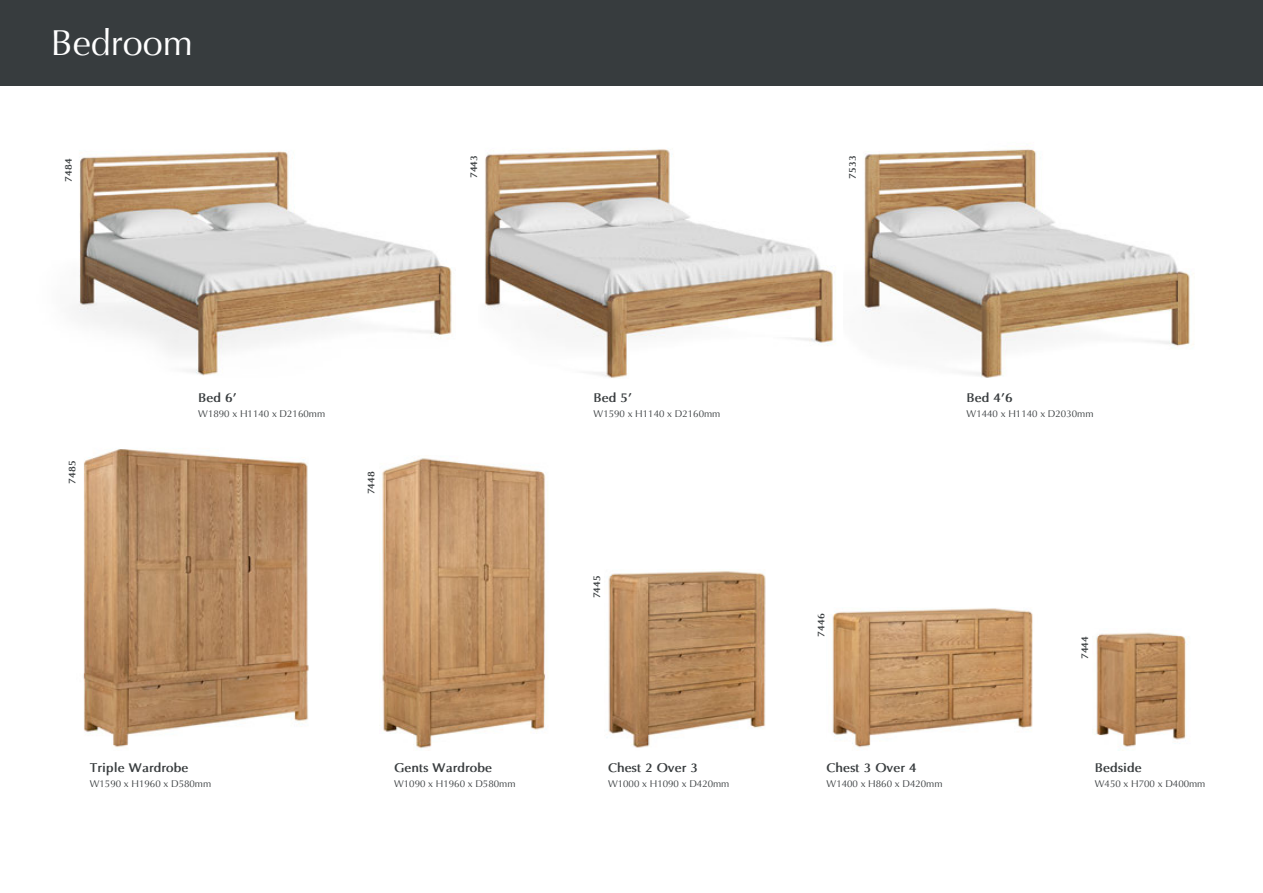
<style>
.page{position:relative;width:1263px;height:893px;background:#fff}
.page>*{position:absolute;margin:0;border:0;box-sizing:border-box;transform-origin:0 0}
.t1{font:36px "Optima";color:#fff}
.t2{font:700 12.75px "Optima";color:#393d3f}
.t3{font:9.75px "Optima";color:#393d3f}
.t4{font:700 9.75px "Optima";color:#393d3f}
</style>
<div class="page">
<div style="left:0;top:0;width:1263px;height:85px;background:#373c3e"></div>
<img style="left:83px;top:449px;width:226px;height:299px">
<img style="left:1095px;top:632px;width:94px;height:118px">
<img style="left:608px;top:571px;width:158px;height:177px">
<img style="left:832px;top:608px;width:201px;height:140px">
<img style="left:379px;top:458px;width:167px;height:292px">
<img style="left:77px;top:150px;width:375px;height:226px">
<img style="left:863px;top:149px;width:331px;height:229px">
<img style="left:485px;top:149px;width:351px;height:229px">
<h1 class="t1" style="left:51px;top:22px;width:144px">Bedroom</h1>
<p class="t4" style="left:64px;top:182px;width:25px;rotate:-90deg">7484</p>
<p class="t4" style="left:470px;top:178px;width:25px;rotate:-90deg">7443</p>
<p class="t4" style="left:848px;top:179px;width:25px;rotate:-90deg">7533</p>
<h2 class="t2" style="left:198px;top:392px;width:40px">Bed 6’</h2>
<p class="t3" style="left:198px;top:408px;width:128px">W1890 x H1140 x D2160mm</p>
<p class="t4" style="left:68px;top:484px;width:25px;rotate:-90deg">7485</p>
<p class="t4" style="left:367px;top:494px;width:25px;rotate:-90deg">7448</p>
<h2 class="t2" style="left:90px;top:762px;width:100px">Triple Wardrobe</h2>
<p class="t3" style="left:90px;top:778px;width:123px">W1590 x H1960 x D580mm</p>
<h2 class="t2" style="left:394px;top:762px;width:100px">Gents Wardrobe</h2>
<p class="t3" style="left:394px;top:778px;width:123px">W1090 x H1960 x D580mm</p>
<h2 class="t2" style="left:594px;top:392px;width:40px">Bed 5’</h2>
<p class="t3" style="left:594px;top:408px;width:128px">W1590 x H1140 x D2160mm</p>
<p class="t4" style="left:593px;top:598px;width:25px;rotate:-90deg">7445</p>
<h2 class="t2" style="left:608px;top:762px;width:92px">Chest 2 Over 3</h2>
<p class="t3" style="left:608px;top:778px;width:123px">W1000 x H1090 x D420mm</p>
<h2 class="t2" style="left:967px;top:392px;width:48px">Bed 4’6</h2>
<p class="t3" style="left:967px;top:408px;width:128px">W1440 x H1140 x D2030mm</p>
<p class="t4" style="left:817px;top:637px;width:25px;rotate:-90deg">7446</p>
<h2 class="t2" style="left:826px;top:762px;width:92px">Chest 3 Over 4</h2>
<p class="t3" style="left:826px;top:778px;width:117px">W1400 x H860 x D420mm</p>
<p class="t4" style="left:1081px;top:659px;width:25px;rotate:-90deg">7444</p>
<h2 class="t2" style="left:1095px;top:762px;width:48px">Bedside</h2>
<p class="t3" style="left:1095px;top:778px;width:112px">W450 x H700 x D400mm</p>
</div>
